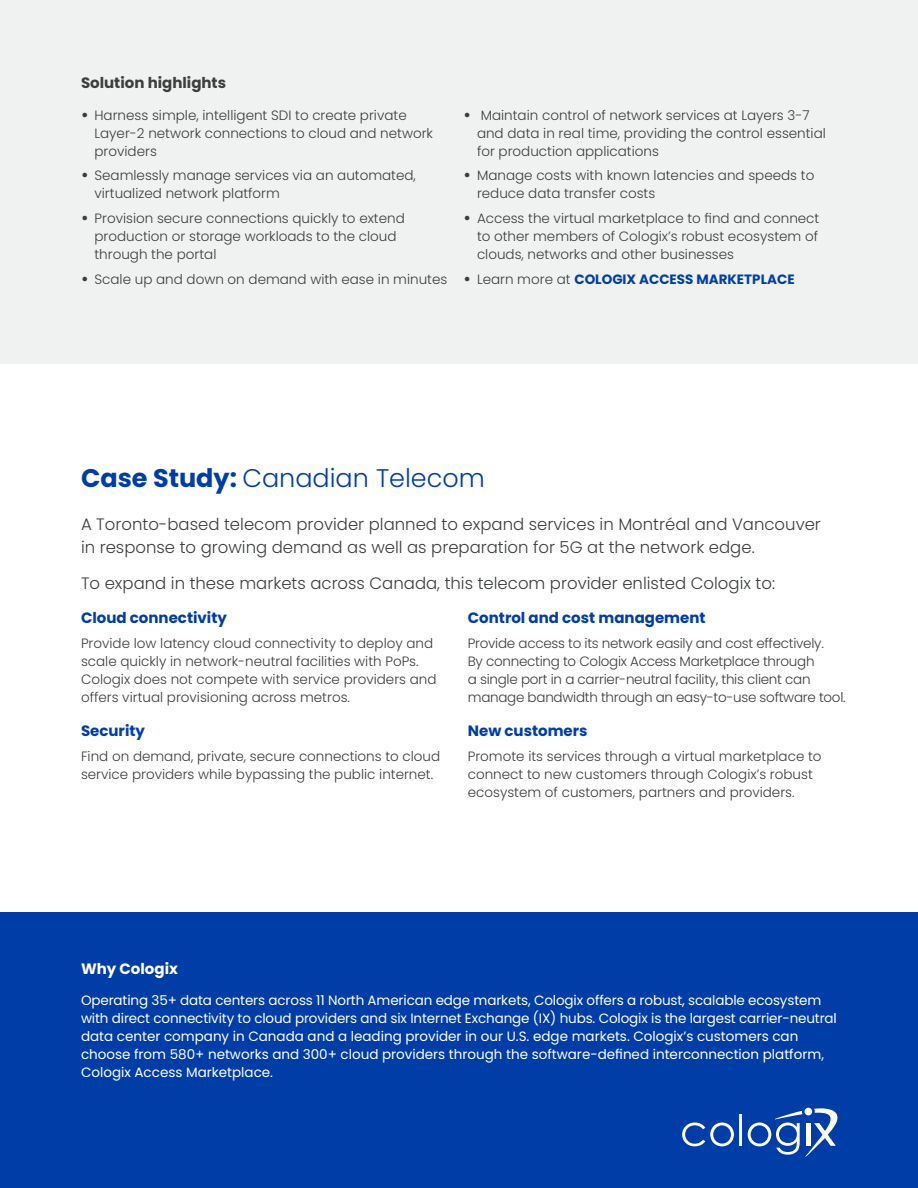
<style>
.page{position:relative;width:918px;height:1188px;background:#fff}
.page>*{position:absolute;margin:0;border:0;box-sizing:border-box;transform-origin:0 0}
.intro{font:300 25.5px "Poppins";color:#003da6}
.intro-2{font:300 16.5px/22.5px "Poppins";color:#3c3e3e}
.t1{font:700 15px "Poppins";color:#003da6}
.t2{font:700 15px "Poppins";color:#3c3e3e}
.body{font:700 15px "Poppins";color:#fff}
.body-2{font:300 13.5px/18px "Poppins";color:#3c3e3e}
.body-3{font:13.5px/18px "Poppins";color:#fff}
.body-4{font:300 13.5px/18px "Poppins";letter-spacing:-.02em;color:#3c3e3e}
.t3{font:700 13.5px "Poppins";color:#0040a6}
.s1{font-weight:700;font-size:15px}
.s2{font-size:15px;color:#3c3e3e}
.s3{font-weight:300;color:#3c3e3e}
.s4{font-weight:700}
</style>
<div class="page">
<div style="left:0;top:0;width:918px;height:364px;background:#f0f1f1"></div>
<div style="left:0;top:913px;width:918px;height:275px;background:#003da6"></div>
<svg style="left:682px;top:1123px;width:52px;height:23px"></svg>
<hr style="left:739px;top:1114px;width:3px;height:32px;background:#fff">
<svg style="left:748px;top:1108px;width:90px;height:49px"></svg>
<div style="left:805px;top:1108px;width:7px;height:7px;background:#fff;border-radius:50%"></div>
<p class="t2" style="left:81px;top:74px;width:147px">Solution highlights</p>
<p class="body-2" style="left:94px;top:106px;width:340px;text-indent:-14px"><span class="s1">•</span> Harness simple, intelligent SDI to create private<br>Layer-2 network connections to cloud and network providers</p>
<p class="body-2" style="left:94px;top:167px;width:323px;text-indent:-14px"><span class="s1">•</span> Seamlessly manage services via an automated, virtualized network platform</p>
<p class="body-2" style="left:94px;top:209px;width:312px;text-indent:-14px"><span class="s1">•</span> Provision secure connections quickly to extend production or storage workloads to the cloud through the portal</p>
<p class="body-2" style="left:81px;top:270px;width:368px"><span class="s1">•</span> Scale up and down on demand with ease in minutes</p>
<p class="body-2" style="left:477px;top:106px;width:350px;text-indent:-14px"><span class="s1">•</span> Maintain control of network services at Layers 3-7 and data in real time, providing the control essential for production applications</p>
<p class="body-2" style="left:477px;top:167px;width:339px;text-indent:-14px"><span class="s1">•</span> Manage costs with known latencies and speeds to reduce data transfer costs</p>
<p class="body-2" style="left:477px;top:209px;width:344px;text-align:justify;text-indent:-14px"><span class="s1">•</span> Access the virtual marketplace to find and connect to other members of Cologix’s robust ecosystem of clouds, networks and other businesses</p>
<p class="t3" style="left:464px;top:271px;width:333px"><span class="s2">•</span> <span class="s3">Learn more at</span> COLOGIX ACCESS MARKETPLACE</p>
<p class="intro" style="left:81px;top:463px;width:405px"><span class="s4">Case Study:</span> Canadian Telecom</p>
<p class="intro-2" style="left:81px;top:513px;width:741px">A Toronto-based telecom provider planned to expand services in Montréal and Vancouver in response to growing demand as well as preparation for 5G at the network edge.</p>
<p class="intro-2" style="left:81px;top:572px;width:696px">To expand in these markets across Canada, this telecom provider enlisted Cologix to:</p>
<p class="t1" style="left:81px;top:609px;width:147px">Cloud connectivity</p>
<p class="body-2" style="left:81px;top:634px;width:357px">Provide low latency cloud connectivity to deploy and scale quickly in network-neutral facilities with PoPs.<br>Cologix does not compete with service providers and offers virtual provisioning across metros.</p>
<p class="t1" style="left:81px;top:722px;width:66px">Security</p>
<p class="body-2" style="left:81px;top:747px;width:361px">Find on demand, private, secure connections to cloud service providers while bypassing the public internet.</p>
<p class="t1" style="left:468px;top:609px;width:239px">Control and cost management</p>
<p class="body-4" style="left:468px;top:634px;width:379px">Provide access to its network easily and cost effectively.<br>By connecting to Cologix Access Marketplace through<br>a single port in a carrier-neutral facility, this client can manage bandwidth through an easy-to-use software tool.</p>
<p class="t1" style="left:468px;top:722px;width:121px">New customers</p>
<p class="body-2" style="left:468px;top:747px;width:355px">Promote its services through a virtual marketplace to connect to new customers through Cologix’s robust ecosystem of customers, partners and providers.</p>
<p class="body" style="left:81px;top:960px;width:98px">Why Cologix</p>
<p class="body-3" style="left:81px;top:992px;width:757px">Operating 35+ data centers across 11 North American edge markets, Cologix offers a robust, scalable ecosystem with direct connectivity to cloud providers and six Internet Exchange (IX) hubs. Cologix is the largest carrier-neutral data center company in Canada and a leading provider in our U.S. edge markets. Cologix’s customers can choose from 580+ networks and 300+ cloud providers through the software-defined interconnection platform, Cologix Access Marketplace.</p>
</div>
